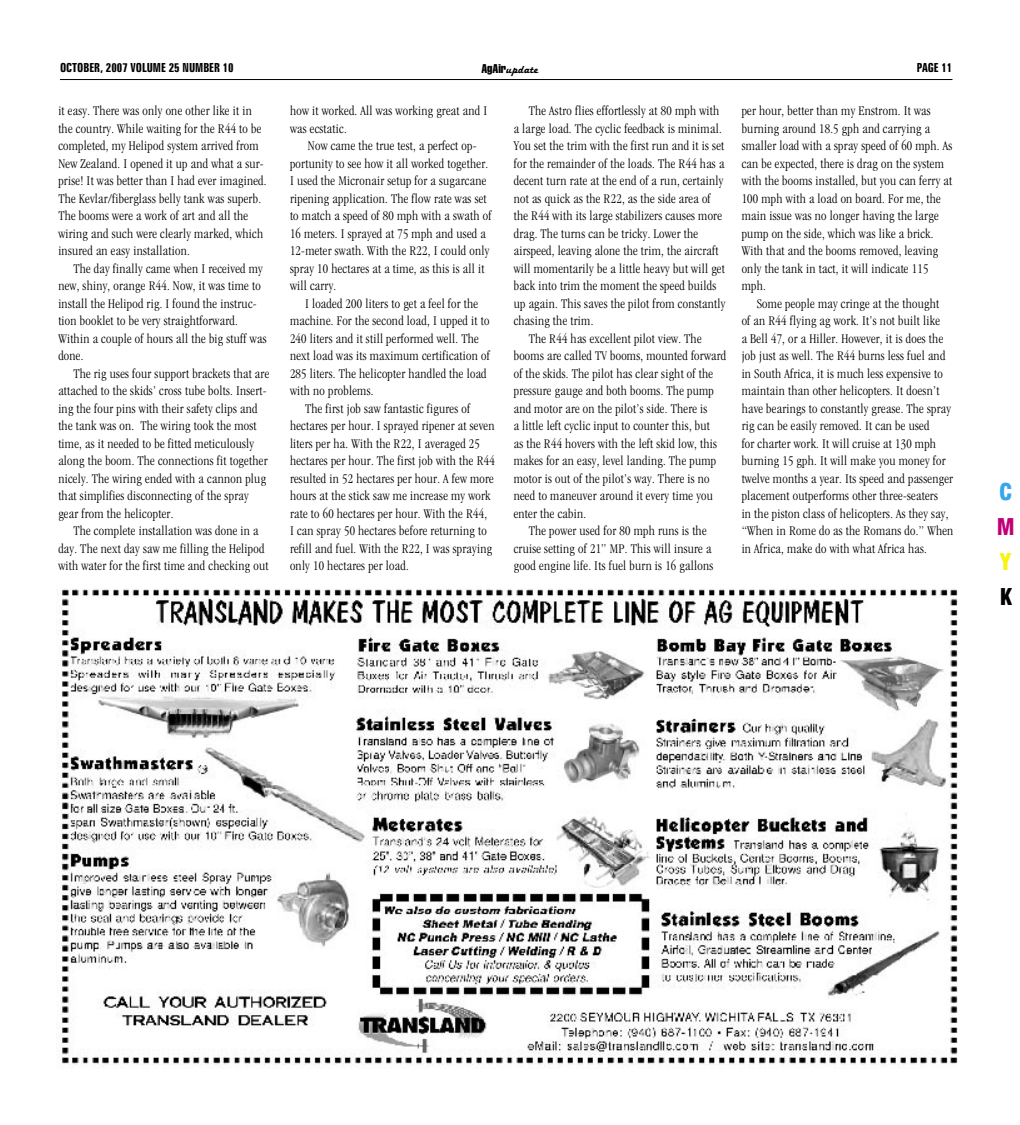
<style>
.page{position:relative;width:1020px;height:1125px;background:#fff}
.page>*{position:absolute;margin:0;border:0;box-sizing:border-box;transform-origin:0 0}
.t1{font:900 22.5px "Corporate Condensed";color:#36a7e9}
.t2{font:900 22.5px "Corporate Condensed";color:#c10077}
.t3{font:900 22.5px "Corporate Condensed";color:#f7f410}
.t4{font:900 22.5px "Corporate Condensed";color:#000}
.Letter_body__Middle{font:300 condensed 13.75px/17.5px "Garamond";letter-spacing:.02em;color:#000}
.t5{font:700 extra-condensed 12.5px "Zurich BT";color:#000}
.t6{font:10px "Fleece";color:#000}
.s1{font-family:"Corporate Compressed";font-size:12.5px}
</style>
<div class="page">
<hr style="left:60px;top:79px;width:892px;height:1px;background:#000">
<img style="left:56px;top:589px;width:902px;height:477px">
<p class="t5" style="left:60px;top:61px;width:175px">OCTOBER, 2007 VOLUME 25 NUMBER 10</p>
<p class="t6" style="left:481px;top:63px;width:59px"><span class="s1">AgAir</span>update</p>
<p class="t5" style="left:917px;top:61px;width:37px">PAGE 11</p>
<p class="Letter_body__Middle" style="left:58px;top:102px;width:210px">it easy. There was only one other like it in the country. While waiting for the R44 to be completed, my Helipod system arrived from New Zealand. I opened it up and what a sur&shy;prise! It was better than I had ever imagined.<br>The Kevlar/fiberglass belly tank was superb.<br>The booms were a work of art and all the wiring and such were clearly marked, which insured an easy installation.</p>
<p class="Letter_body__Middle" style="left:58px;top:259px;width:210px;text-indent:15px">The day finally came when I received my new, shiny, orange R44. Now, it was time to install the Helipod rig. I found the instruc&shy;tion booklet to be very straightforward.<br>Within a couple of hours all the big stuff was done.</p>
<p class="Letter_body__Middle" style="left:58px;top:364px;width:212px;text-indent:15px">The rig uses four support brackets that are attached to the skids’ cross tube bolts. Insert&shy;ing the four pins with their safety clips and the tank was on. The wiring took the most time, as it needed to be fitted meticulously along the boom. The connections fit together nicely. The wiring ended with a cannon plug that simplifies disconnecting of the spray gear from the helicopter.</p>
<p class="Letter_body__Middle" style="left:58px;top:522px;width:212px;text-align:center">The complete installation was done in a<br>day. The next day saw me filling the Helipod with water for the first time and checking out</p>
<p class="Letter_body__Middle" style="left:290px;top:102px;width:199px">how it worked. All was working great and I was ecstatic.</p>
<p class="Letter_body__Middle" style="left:290px;top:137px;width:203px;text-indent:18px">Now came the true test, a perfect op&shy;portunity to see how it all worked together.<br>I used the Micronair setup for a sugarcane ripening application. The flow rate was set to match a speed of 80 mph with a swath of 16 meters. I sprayed at 75 mph and used a 12-meter swath. With the R22, I could only spray 10 hectares at a time, as this is all it will carry.</p>
<p class="Letter_body__Middle" style="left:290px;top:294px;width:201px;text-indent:15px">I loaded 200 liters to get a feel for the machine. For the second load, I upped it to 240 liters and it still performed well. The next load was its maximum certification of 285 liters. The helicopter handled the load with no problems.</p>
<p class="Letter_body__Middle" style="left:290px;top:399px;width:206px;text-indent:15px">The first job saw fantastic figures of hectares per hour. I sprayed ripener at seven liters per ha. With the R22, I averaged 25 hectares per hour. The first job with the R44 resulted in 52 hectares per hour. A few more hours at the stick saw me increase my work rate to 60 hectares per hour. With the R44,<br>I can spray 50 hectares before returning to refill and fuel. With the R22, I was spraying only 10 hectares per load.</p>
<p class="Letter_body__Middle" style="left:514px;top:102px;width:213px;text-indent:15px">The Astro flies effortlessly at 80 mph with a large load. The cyclic feedback is minimal.<br>You set the trim with the first run and it is set for the remainder of the loads. The R44 has a decent turn rate at the end of a run, certainly not as quick as the R22, as the side area of the R44 with its large stabilizers causes more drag. The turns can be tricky. Lower the airspeed, leaving alone the trim, the aircraft will momentarily be a little heavy but will get back into trim the moment the speed builds up again. This saves the pilot from constantly chasing the trim.</p>
<p class="Letter_body__Middle" style="left:514px;top:329px;width:214px;text-indent:15px">The R44 has excellent pilot view. The booms are called TV booms, mounted forward of the skids. The pilot has clear sight of the pressure gauge and both booms. The pump and motor are on the pilot’s side. There is<br>a little left cyclic input to counter this, but<br>as the R44 hovers with the left skid low, this makes for an easy, level landing. The pump motor is out of the pilot’s way. There is no need to maneuver around it every time you enter the cabin.</p>
<p class="Letter_body__Middle" style="left:514px;top:522px;width:201px;text-indent:15px">The power used for 80 mph runs is the cruise setting of 21” MP. This will insure a good engine life. Its fuel burn is 16 gallons</p>
<p class="Letter_body__Middle" style="left:742px;top:102px;width:212px">per hour, better than my Enstrom. It was burning around 18.5 gph and carrying a smaller load with a spray speed of 60 mph. As can be expected, there is drag on the system with the booms installed, but you can ferry at 100 mph with a load on board. For me, the main issue was no longer having the large pump on the side, which was like a brick.<br>With that and the booms removed, leaving only the tank in tact, it will indicate 115 mph.</p>
<p class="Letter_body__Middle" style="left:742px;top:294px;width:213px;text-indent:15px">Some people may cringe at the thought<br>of an R44 flying ag work. It’s not built like<br>a Bell 47, or a Hiller. However, it is does the job just as well. The R44 burns less fuel and in South Africa, it is much less expensive to maintain than other helicopters. It doesn’t have bearings to constantly grease. The spray rig can be easily removed. It can be used<br>for charter work. It will cruise at 130 mph burning 15 gph. It will make you money for twelve months a year. Its speed and passenger placement outperforms other three-seaters<br>in the piston class of helicopters. As they say, “When in Rome do as the Romans do.” When in Africa, make do with what Africa has.</p>
<h1 class="t1" style="left:999px;top:478px;width:15px">C</h1>
<h1 class="t2" style="left:997px;top:513px;width:19px">M</h1>
<h1 class="t3" style="left:1000px;top:548px;width:13px">Y</h1>
<h1 class="t4" style="left:1000px;top:583px;width:14px">K</h1>
</div>
